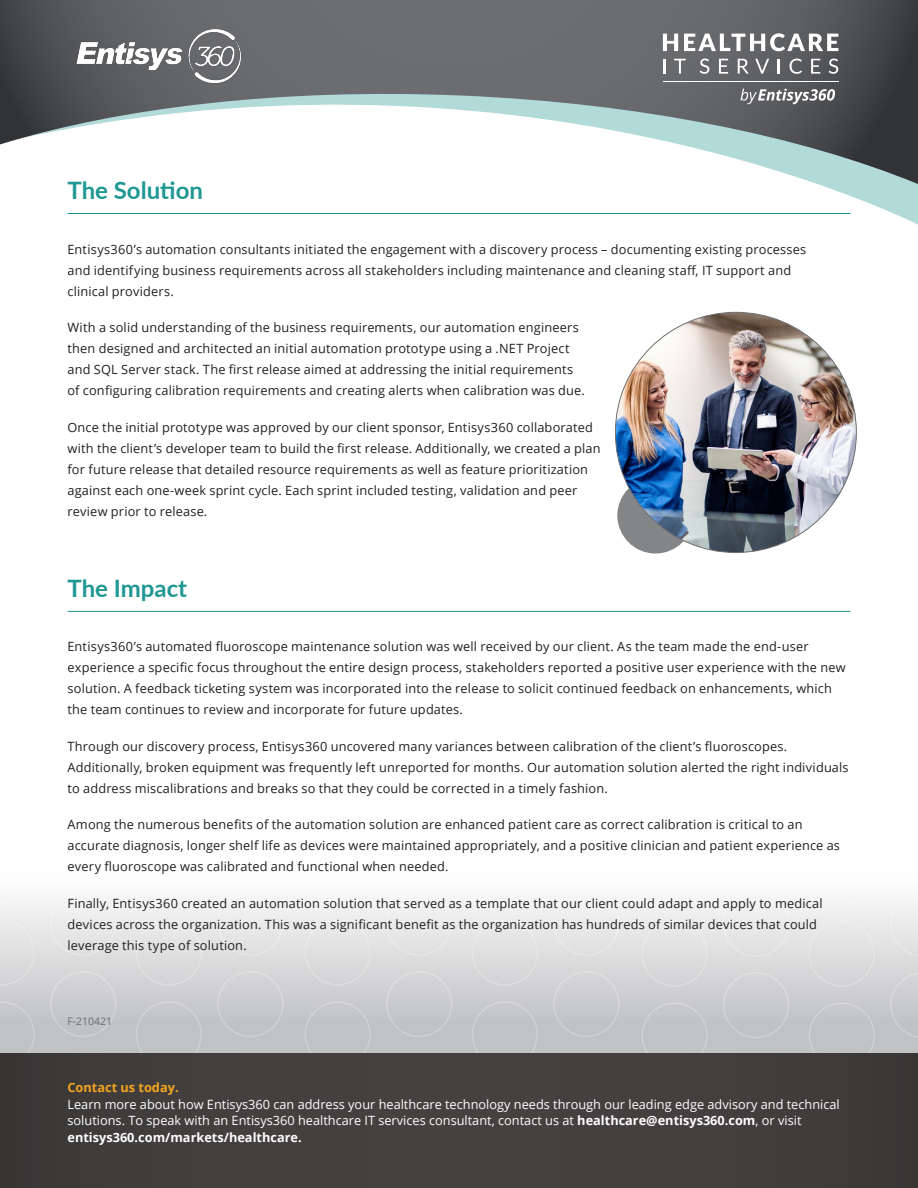
<style>
.page{position:relative;width:918px;height:1188px;background:#fff}
.page>*{position:absolute;margin:0;border:0;box-sizing:border-box;transform-origin:0 0}
.Header_3{font:700 24px "Lato";color:#1f9893}
.Footer_Title__Yellow{font:12.75px/21px "Open Sans";letter-spacing:.015em;color:#231f20}
.t1{font:12.75px/16.5px "Open Sans";color:#fff}
.t2{font:700 12.75px "Open Sans";color:#f5a41d}
.Doc_Version_-_White{font:10.5px "Open Sans";color:#6c6d70}
.s1{font-weight:700}
</style>
<div class="page">
<svg style="left:0;top:900px;width:620px;height:153px;background:#d6d6d8"></svg>
<svg style="left:641px;top:900px;width:277px;height:153px;background:#d6d6d8"></svg>
<div style="left:0;top:1053px;width:918px;height:135px;background:#433f3f"></div>
<svg style="left:67px;top:184px;width:851px;height:41px"></svg>
<svg style="left:0;top:0;width:918px;height:184px"></svg>
<img style="left:68px;top:24px;width:182px;height:64px">
<svg style="left:740px;top:89px;width:95px;height:15px"></svg>
<hr style="left:663px;top:81px;width:175px;height:1px;background:#fff">
<svg style="left:663px;top:59px;width:2px;height:15px"></svg>
<svg style="left:674px;top:59px;width:12px;height:15px"></svg>
<svg style="left:700px;top:59px;width:9px;height:15px"></svg>
<svg style="left:719px;top:59px;width:9px;height:15px"></svg>
<svg style="left:738px;top:59px;width:11px;height:15px"></svg>
<svg style="left:755px;top:59px;width:14px;height:15px"></svg>
<svg style="left:778px;top:59px;width:2px;height:15px"></svg>
<svg style="left:790px;top:59px;width:12px;height:15px"></svg>
<svg style="left:811px;top:59px;width:9px;height:15px"></svg>
<svg style="left:829px;top:59px;width:9px;height:15px"></svg>
<svg style="left:663px;top:34px;width:15px;height:17px"></svg>
<svg style="left:684px;top:33px;width:154px;height:18px"></svg>
<div style="left:617px;top:477px;width:77px;height:77px;background:#848587;border-radius:50%"></div>
<img style="left:615px;top:312px;width:241px;height:241px;border-radius:120px">
<hr style="left:68px;top:213px;width:782px;height:1px;background:#199490">
<hr style="left:68px;top:611px;width:782px;height:1px;background:#199490">
<p class="Header_3" style="left:68px;top:173px;width:137px">The Solution</p>
<p class="Footer_Title__Yellow" style="left:68px;top:238px;width:740px">Entisys360’s automation consultants initiated the engagement with a discovery process – documenting existing processes and identifying business requirements across all stakeholders including maintenance and cleaning staff, IT support and clinical providers.</p>
<p class="Footer_Title__Yellow" style="left:68px;top:317px;width:519px">With a solid understanding of the business requirements, our automation engineers then designed and architected an initial automation prototype using a .NET Project and SQL Server stack. The first release aimed at addressing the initial requirements of configuring calibration requirements and creating alerts when calibration was due.</p>
<p class="Footer_Title__Yellow" style="left:68px;top:416px;width:535px">Once the initial prototype was approved by our client sponsor, Entisys360 collaborated with the client’s developer team to build the first release. Additionally, we created a plan for future release that detailed resource requirements as well as feature prioritization against each one-week sprint cycle. Each sprint included testing, validation and peer review prior to release.</p>
<p class="Header_3" style="left:68px;top:570px;width:121px">The Impact</p>
<p class="Footer_Title__Yellow" style="left:68px;top:636px;width:780px">Entisys360’s automated fluoroscope maintenance solution was well received by our client. As the team made the end-user experience a specific focus throughout the entire design process, stakeholders reported a positive user experience with the new solution. A feedback ticketing system was incorporated into the release to solicit continued feedback on enhancements, which the team continues to review and incorporate for future updates.</p>
<p class="Footer_Title__Yellow" style="left:68px;top:735px;width:783px">Through our discovery process, Entisys360 uncovered many variances between calibration of the client’s fluoroscopes.<br>Additionally, broken equipment was frequently left unreported for months. Our automation solution alerted the right individuals to address miscalibrations and breaks so that they could be corrected in a timely fashion.</p>
<p class="Footer_Title__Yellow" style="left:68px;top:814px;width:774px">Among the numerous benefits of the automation solution are enhanced patient care as correct calibration is critical to an accurate diagnosis, longer shelf life as devices were maintained appropriately, and a positive clinician and patient experience as every fluoroscope was calibrated and functional when needed.</p>
<p class="Footer_Title__Yellow" style="left:68px;top:892px;width:757px">Finally, Entisys360 created an automation solution that served as a template that our client could adapt and apply to medical devices across the organization. This was a significant benefit as the organization has hundreds of similar devices that could leverage this type of solution.</p>
<p class="Doc_Version_-_White" style="left:68px;top:1014px;width:46px">F-210421</p>
<p class="t2" style="left:68px;top:1079px;width:113px">Contact us today.</p>
<p class="t1" style="left:68px;top:1096px;width:774px">Learn more about how Entisys360 can address your healthcare technology needs through our leading edge advisory and technical solutions. To speak with an Entisys360 healthcare IT services consultant, contact us at <span class="s1">healthcare@entisys360.com</span>, or visit <span class="s1">entisys360.com/markets/healthcare.</span></p>
</div>
